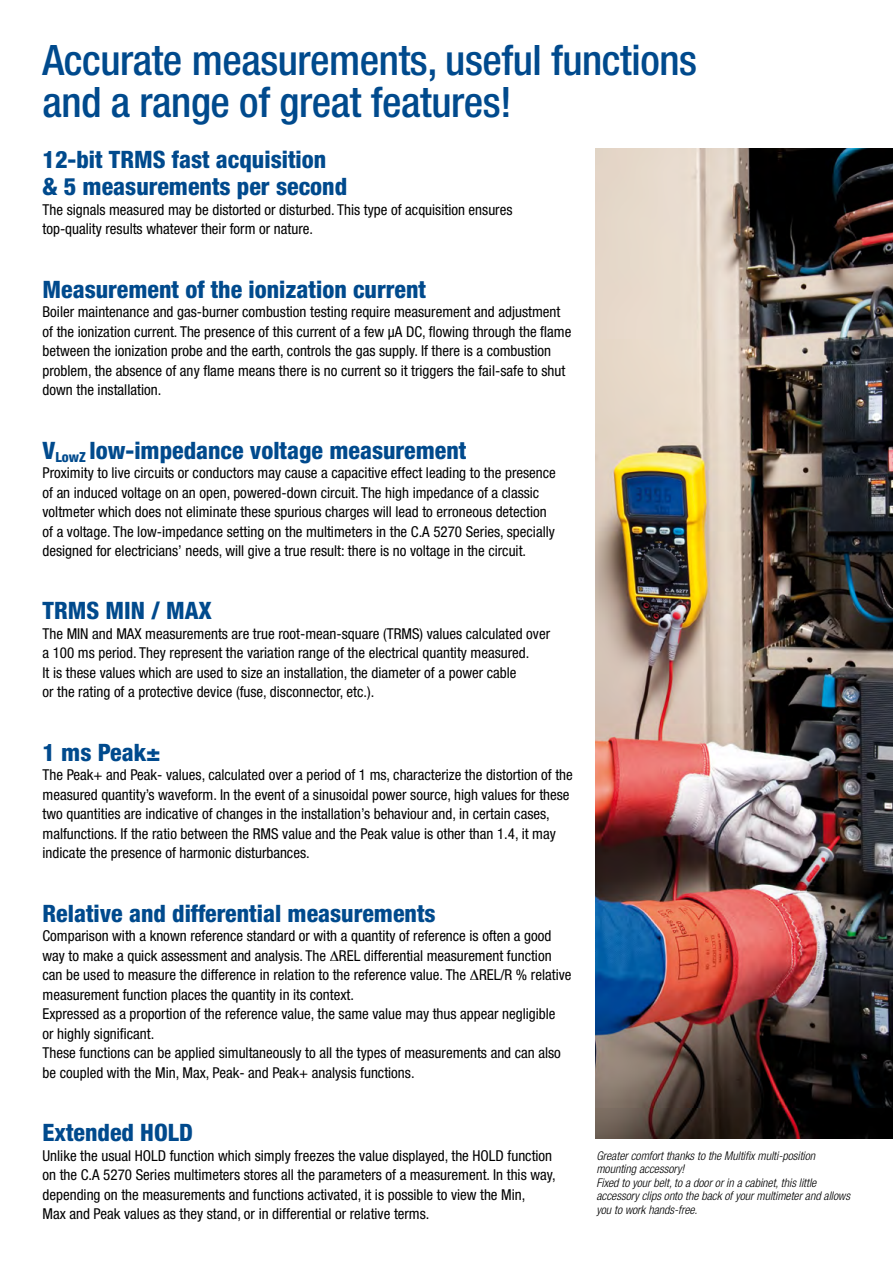
<style>
.page{position:relative;width:893px;height:1263px;background:#fff}
.page>*{position:absolute;margin:0;border:0;box-sizing:border-box;transform-origin:0 0}
.t1{font:500 condensed 42px/42px "Helvetica Neue";letter-spacing:-.01em;color:#004a8d}
.t2{font:800 condensed 24px/27px "Helvetica Neue";color:#004a8d}
.t3{font:condensed 15px/19.5px "Helvetica Neue";color:#000}
.t4{font:italic 300 condensed 12px/13.5px "Helvetica Neue";color:#000}
</style>
<div class="page">
<img style="left:595px;top:149px;width:298px;height:989px">
<h1 class="t1" style="left:43px;top:39px;width:656px">Accurate measurements, useful functions and a range of great features!</h1>
<h2 class="t2" style="left:43px;top:146px;width:306px">12-bit TRMS fast acquisition &amp; 5 measurements per second</h2>
<p class="t3" style="left:43px;top:200px;width:471px">The signals measured may be distorted or disturbed. This type of acquisition ensures top-quality results whatever their form or nature.</p>
<h2 class="t2" style="left:43px;top:275px;width:385px">Measurement of the ionization current</h2>
<p class="t3" style="left:43px;top:302px;width:530px">Boiler maintenance and gas-burner combustion testing require measurement and adjustment of the ionization current. The presence of this current of a few μA DC, flowing through the flame between the ionization probe and the earth, controls the gas supply. If there is a combustion problem, the absence of any flame means there is no current so it triggers the fail-safe to shut down the installation.</p>
<h2 class="t2" style="left:43px;top:436px;width:425px">V<sub>LowZ</sub> low-impedance voltage measurement</h2>
<p class="t3" style="left:43px;top:463px;width:515px">Proximity to live circuits or conductors may cause a capacitive effect leading to the presence of an induced voltage on an open, powered-down circuit. The high impedance of a classic voltmeter which does not eliminate these spurious charges will lead to erroneous detection of a voltage. The low-impedance setting on the multimeters in the C.A 5270 Series, specially designed for electricians’ needs, will give a true result: there is no voltage in the circuit.</p>
<h2 class="t2" style="left:43px;top:597px;width:171px">TRMS MIN / MAX</h2>
<p class="t3" style="left:43px;top:624px;width:509px">The MIN and MAX measurements are true root-mean-square (TRMS) values calculated over a 100 ms period. They represent the variation range of the electrical quantity measured.<br>It is these values which are used to size an installation, the diameter of a power cable<br>or the rating of a protective device (fuse, disconnector, etc.).</p>
<h2 class="t2" style="left:43px;top:738px;width:120px">1 ms Peak±</h2>
<p class="t3" style="left:43px;top:765px;width:532px">The Peak+ and Peak- values, calculated over a period of 1 ms, characterize the distortion of the measured quantity’s waveform. In the event of a sinusoidal power source, high values for these two quantities are indicative of changes in the installation’s behaviour and, in certain cases, malfunctions. If the ratio between the RMS value and the Peak value is other than 1.4, it may indicate the presence of harmonic disturbances.</p>
<h2 class="t2" style="left:43px;top:899px;width:395px">Relative and differential measurements</h2>
<p class="t3" style="left:43px;top:926px;width:531px">Comparison with a known reference standard or with a quantity of reference is often a good way to make a quick assessment and analysis. The ∆REL differential measurement function can be used to measure the difference in relation to the reference value. The ∆REL/R % relative measurement function places the quantity in its context.<br>Expressed as a proportion of the reference value, the same value may thus appear negligible<br>or highly significant.<br>These functions can be applied simultaneously to all the types of measurements and can also be coupled with the Min, Max, Peak- and Peak+ analysis functions.</p>
<h2 class="t2" style="left:43px;top:1119px;width:152px">Extended HOLD</h2>
<p class="t3" style="left:43px;top:1145px;width:515px">Unlike the usual HOLD function which simply freezes the value displayed, the HOLD function on the C.A 5270 Series multimeters stores all the parameters of a measurement. In this way, depending on the measurements and functions activated, it is possible to view the Min,<br>Max and Peak values as they stand, or in differential or relative terms.</p>
<p class="t4" style="left:596px;top:1149px;width:255px">Greater comfort thanks to the Multifix multi-position mounting accessory!<br>Fixed to your belt, to a door or in a cabinet, this little accessory clips onto the back of your multimeter and allows you to work hands-free.</p>
</div>
